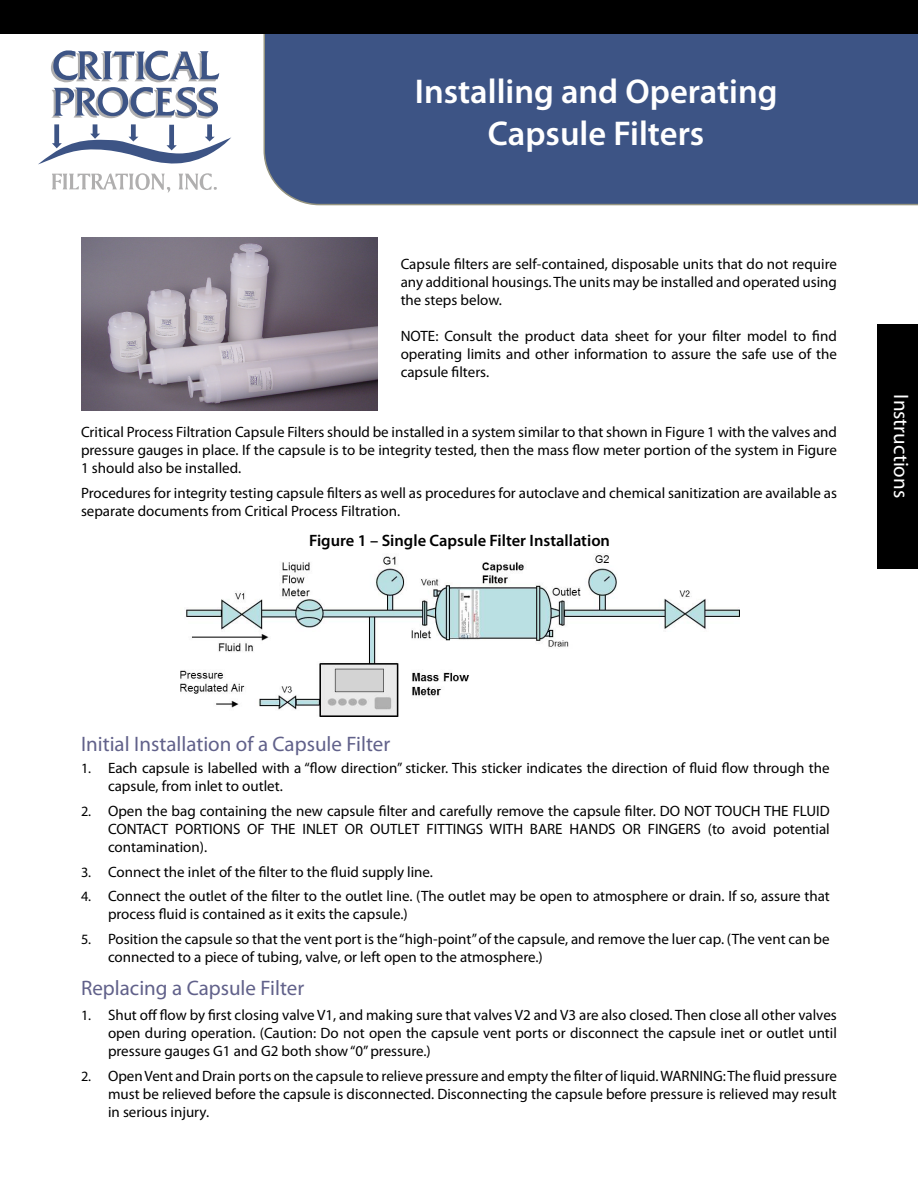
<style>
.page{position:relative;width:918px;height:1188px;background:#fff}
.page>*{position:absolute;margin:0;border:0;box-sizing:border-box;transform-origin:0 0}
.t1{font:600 34.5px/42px "Myriad Pro";color:#fff;text-align:center}
.t2{font:21px "Myriad Pro";color:#61618a}
.t3{font:21px "Myriad Pro";color:#fff}
.t4{font:600 16.5px "Myriad Pro";color:#000}
.t5{font:15px/18px "Myriad Pro";color:#000;text-align:justify}
.s1{font-size:14.25px}
</style>
<div class="page">
<div style="left:263px;top:33px;width:655px;height:173px;background:#3d5485"></div>
<div style="left:0;top:0;width:918px;height:33px;background:#000"></div>
<svg style="left:38px;top:50px;width:193px;height:114px"></svg>
<svg style="left:52px;top:173px;width:118px;height:20px"></svg>
<svg style="left:178px;top:173px;width:39px;height:17px"></svg>
<div style="left:878px;top:324px;width:40px;height:244px;background:#000"></div>
<img style="left:180px;top:555px;width:559px;height:162px">
<img style="left:81px;top:237px;width:297px;height:173px">
<h1 class="t1" style="left:415px;top:70px;width:364px">Installing and Operating<br>Capsule Filters</h1>
<p class="t5" style="left:401px;top:255px;width:438px">Capsule filters are self-contained, disposable units that do not require any additional housings. The units may be installed and operated using the steps below.</p>
<p class="t5" style="left:401px;top:327px;width:438px">NOTE: Consult the product data sheet for your filter model to find operating limits and other information to assure the safe use of the capsule filters.</p>
<p class="t5" style="left:81px;top:423px;width:758px">Critical Process Filtration Capsule Filters should be installed in a system similar to that shown in Figure 1 with the valves and pressure gauges in place. If the capsule is to be integrity tested, then the mass flow meter portion of the system in Figure 1 should also be installed.</p>
<p class="t5" style="left:81px;top:484px;width:757px">Procedures for integrity testing capsule filters as well as procedures for autoclave and chemical sanitization are available as separate documents from Critical Process Filtration.</p>
<p class="t4" style="left:309px;top:530px;width:303px">Figure 1 – Single Capsule Filter Installation</p>
<h2 class="t3" style="left:914px;top:394px;width:105px;rotate:90deg">Instructions</h2>
<h2 class="t2" style="left:81px;top:731px;width:311px">Initial Installation of a Capsule Filter</h2>
<p class="t5" style="left:108px;top:759px;width:723px;text-indent:-27px"><span class="s1">1.</span> Each capsule is labelled with a “flow direction” sticker. This sticker indicates the direction of fluid flow through the capsule, from inlet to outlet.</p>
<p class="t5" style="left:108px;top:802px;width:723px;text-indent:-27px"><span class="s1">2.</span> Open the bag containing the new capsule filter and carefully remove the capsule filter. DO NOT TOUCH THE FLUID CONTACT PORTIONS OF THE INLET OR OUTLET FITTINGS WITH BARE HANDS OR FINGERS (to avoid potential contamination).</p>
<p class="t5" style="left:81px;top:862px;width:354px"><span class="s1">3.</span> Connect the inlet of the filter to the fluid supply line.</p>
<p class="t5" style="left:108px;top:887px;width:723px;text-indent:-27px"><span class="s1">4.</span> Connect the outlet of the filter to the outlet line. (The outlet may be open to atmosphere or drain. If so, assure that process fluid is contained as it exits the capsule.)</p>
<p class="t5" style="left:108px;top:930px;width:723px;text-indent:-27px"><span class="s1">5.</span> Position the capsule so that the vent port is the “high-point” of the capsule, and remove the luer cap. (The vent can be connected to a piece of tubing, valve, or left open to the atmosphere.)</p>
<h2 class="t2" style="left:81px;top:975px;width:225px">Replacing a Capsule Filter</h2>
<p class="t5" style="left:108px;top:1006px;width:731px;text-indent:-27px"><span class="s1">1.</span> Shut off flow by first closing valve V1, and making sure that valves V2 and V3 are also closed. Then close all other valves open during operation. (Caution: Do not open the capsule vent ports or disconnect the capsule inet or outlet until pressure gauges G1 and G2 both show “0” pressure.)</p>
<p class="t5" style="left:108px;top:1066px;width:730px;text-indent:-27px"><span class="s1">2.</span> Open Vent and Drain ports on the capsule to relieve pressure and empty the filter of liquid. WARNING: The fluid pressure must be relieved before the capsule is disconnected. Disconnecting the capsule before pressure is relieved may result in serious injury.</p>
</div>
